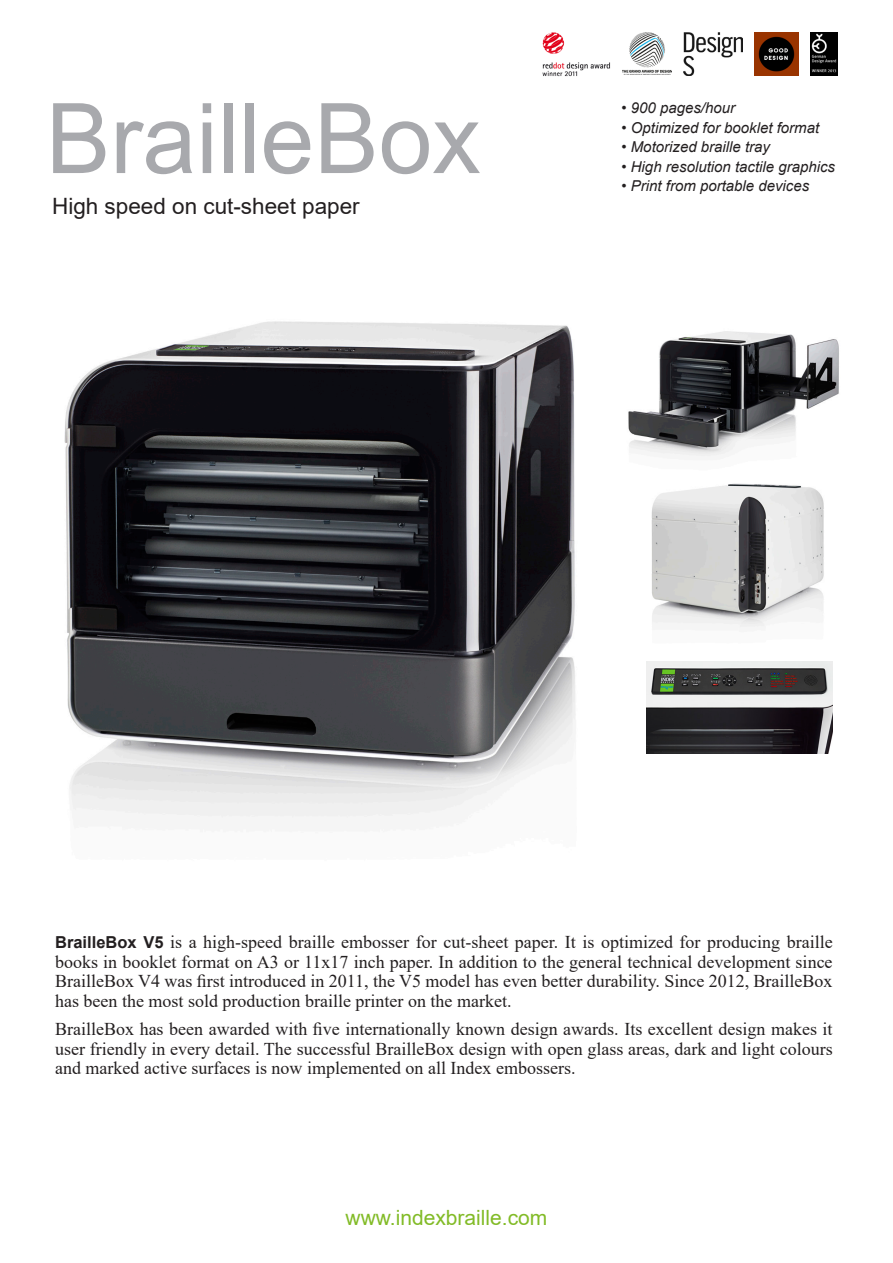
<style>
.page{position:relative;width:893px;height:1263px;background:#fff}
.page>*{position:absolute;margin:0;border:0;box-sizing:border-box;transform-origin:0 0}
.t1{font:97.5px "Arial";color:#a8a9ad}
.t2{font:22.5px "Arial";color:#231f20}
.t3{font:21px "Arial";color:#82bb27}
.t4{font:18px/19.5px "Times New Roman";color:#231f20;text-align:justify}
.t5{font:italic 15px "Arial";color:#231f20}
.s1{font-family:"Arial";font-weight:700;font-size:16.5px}
</style>
<div class="page">
<img style="left:628px;top:331px;width:211px;height:126px">
<img style="left:64px;top:321px;width:512px;height:497px">
<img style="left:684px;top:32px;width:59px;height:44px">
<img style="left:810px;top:32px;width:27px;height:44px">
<img style="left:755px;top:32px;width:43px;height:44px">
<img style="left:542px;top:32px;width:68px;height:45px">
<img style="left:622px;top:32px;width:50px;height:43px">
<img style="left:651px;top:483px;width:173px;height:145px">
<img style="left:647px;top:661px;width:186px;height:93px">
<p class="t1" style="left:46px;top:72px;width:436px">BrailleBox</p>
<p class="t2" style="left:52px;top:191px;width:309px">High speed on cut-sheet paper</p>
<p class="t5" style="left:621px;top:98px;width:115px">• 900 pages/hour</p>
<p class="t5" style="left:621px;top:118px;width:199px">• Optimized for booklet format</p>
<p class="t5" style="left:621px;top:137px;width:150px">• Motorized braille tray</p>
<p class="t5" style="left:621px;top:157px;width:215px">• High resolution tactile graphics</p>
<p class="t5" style="left:621px;top:176px;width:189px">• Print from portable devices</p>
<p class="t4" style="left:55px;top:932px;width:779px"><span class="s1">BrailleBox V5</span> is a high-speed braille embosser for cut-sheet paper. It is optimized for producing braille books in booklet format on A3 or 11x17 inch paper. In addition to the general technical development since BrailleBox V4 was first introduced in 2011, the V5 model has even better durability. Since 2012, BrailleBox has been the most sold production braille printer on the market.</p>
<p class="t4" style="left:55px;top:1019px;width:779px">BrailleBox has been awarded with five internationally known design awards. Its excellent design makes it user friendly in every detail. The successful BrailleBox design with open glass areas, dark and light colours and marked active surfaces is now implemented on all Index embossers.</p>
<p class="t3" style="left:346px;top:1203px;width:203px">www.indexbraille.com</p>
</div>
